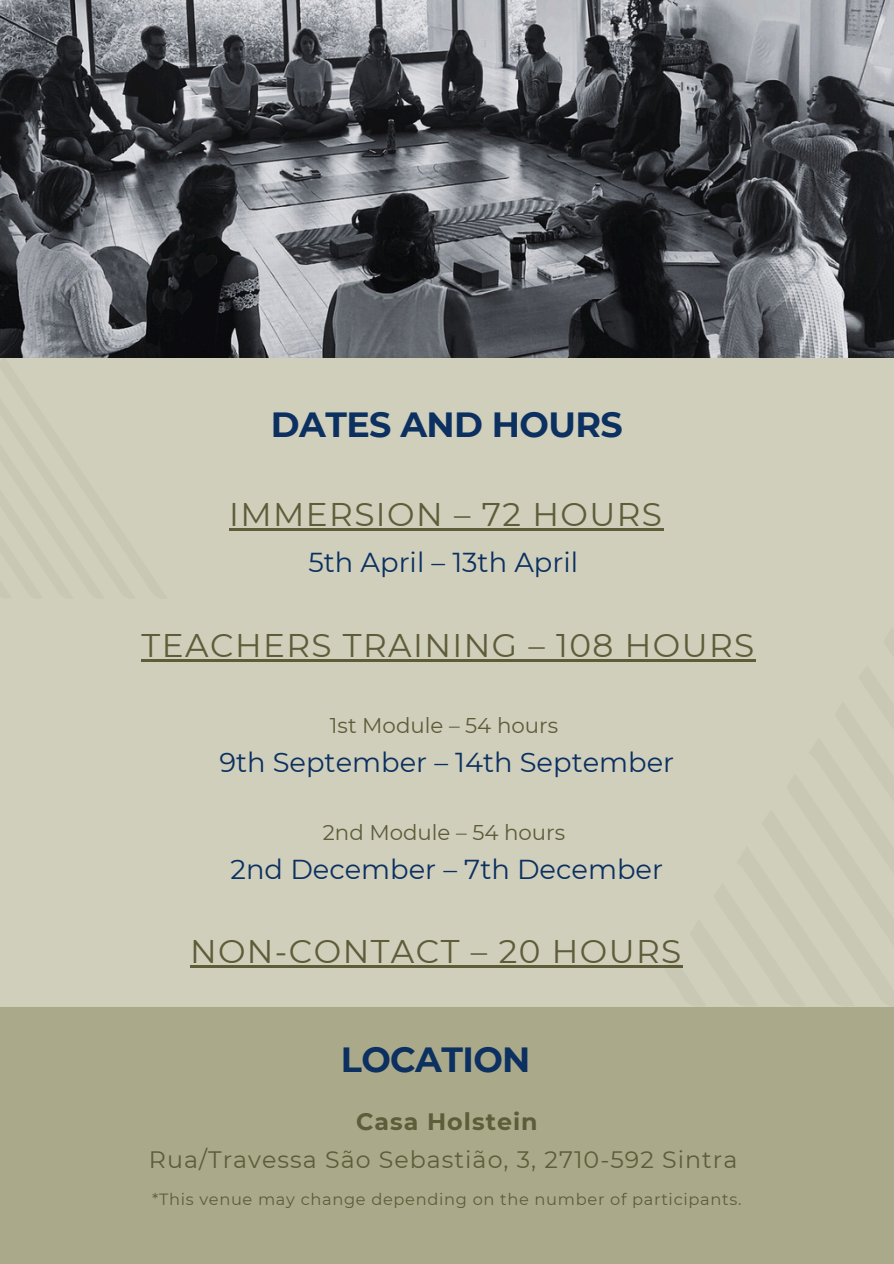
<style>
.page{position:relative;width:894px;height:1264px;background:#fff}
.page>*{position:absolute;margin:0;border:0;box-sizing:border-box;transform-origin:0 0}
.t1{font:700 34.95px "Montserrat";letter-spacing:-.015em;color:#0c3060}
.t2{font:32.7px "Montserrat";letter-spacing:.045em;color:#5f5c39}
.t3{font:27.3px "Montserrat";color:#0c3060}
.t4{font:23.7px "Montserrat";letter-spacing:.045em;color:#5f5c39}
.t5{font:700 23.7px "Montserrat";letter-spacing:.045em;color:#5f5c39}
.t6{font:21.3px "Montserrat";color:#5f5c39}
.t7{font:16.2px "Montserrat";letter-spacing:.04em;color:#5f5c39}
</style>
<div class="page">
<div style="left:0;top:0;width:893px;height:1263px;background:#cfcfbc"></div>
<hr style="left:229px;top:528px;width:434px;height:2px;background:#5f5c39">
<hr style="left:142px;top:659px;width:613px;height:2px;background:#5f5c39">
<hr style="left:190px;top:965px;width:492px;height:2px;background:#5f5c39">
<div style="left:0;top:1007px;width:893px;height:256px;background:#aaaa8a"></div>
<img style="left:0;top:0;width:893px;height:357px">
<img style="left:0;top:357px;width:168px;height:1px">
<h3 class="t1" style="left:271px;top:403px;width:353px">DATES AND HOURS</h3>
<p class="t2" style="left:229px;top:494px;width:434px">IMMERSION – 72 HOURS</p>
<h1 class="t3" style="left:308px;top:545px;width:271px">5th April – 13th April</h1>
<h2 class="t2" style="left:142px;top:625px;width:614px">TEACHERS TRAINING – 108 HOURS</h2>
<p class="t6" style="left:330px;top:712px;width:230px">1st Module – 54 hours</p>
<p class="t3" style="left:219px;top:745px;width:456px">9th September – 14th September</p>
<h2 class="t6" style="left:323px;top:819px;width:244px">2nd Module – 54 hours</h2>
<p class="t3" style="left:230px;top:852px;width:434px">2nd December – 7th December</p>
<h3 class="t2" style="left:190px;top:931px;width:492px">NON-CONTACT – 20 HOURS</h3>
<p class="t1" style="left:341px;top:1038px;width:191px">LOCATION</p>
<h2 class="t5" style="left:356px;top:1107px;width:183px">Casa Holstein</h2>
<h1 class="t4" style="left:149px;top:1145px;width:590px">Rua/Travessa São Sebastião, 3, 2710-592 Sintra</h1>
<h4 class="t7" style="left:152px;top:1188px;width:591px">*This venue may change depending on the number of participants.</h4>
</div>
